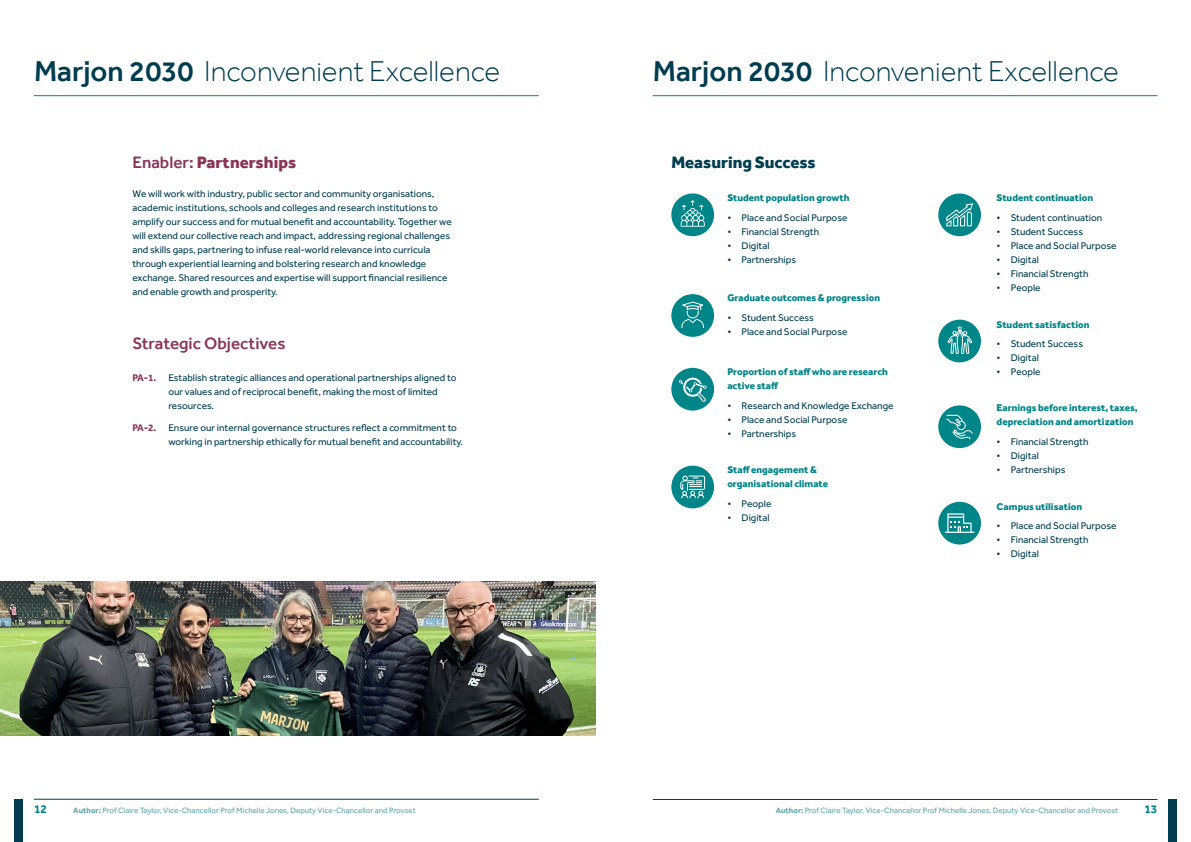
<style>
.page{position:relative;width:1191px;height:842px;background:#fff}
.page>*{position:absolute;margin:0;border:0;box-sizing:border-box;transform-origin:0 0}
.t1{font:300 29.5px "Effra";color:#003d50}
.t2{font:800 17px "Effra";color:#8b3556}
.t3{font:500 17px "Effra";color:#8b3556}
.t4{font:800 17px "Effra";color:#003d50}
.t5{font:700 12px "Effra";color:#008588}
.t6{font:10px/14px "Effra";color:#003d50}
.t7{font:800 10px/14px "Effra";color:#008588}
.t8{font:8px "Effra";color:#5ea5a9}
.s1{font-weight:500}
.s2{font-weight:700;color:#8b3556}
.s3{font-weight:700}
</style>
<div class="page">
<div style="left:671px;top:193px;width:43px;height:43px;background:#008588;border-radius:50%"></div>
<svg style="left:680px;top:200px;width:25px;height:27px"></svg>
<div style="left:938px;top:320px;width:43px;height:42px;background:#008588;border-radius:50%"></div>
<svg style="left:947px;top:326px;width:25px;height:37px"></svg>
<div style="left:938px;top:193px;width:43px;height:43px;background:#008588;border-radius:50%"></div>
<div style="left:938px;top:405px;width:43px;height:43px;background:#008588;border-radius:50%"></div>
<div style="left:938px;top:502px;width:43px;height:42px;background:#008588;border-radius:50%"></div>
<div style="left:671px;top:294px;width:43px;height:43px;background:#008588;border-radius:50%"></div>
<div style="left:671px;top:368px;width:43px;height:43px;background:#008588;border-radius:50%"></div>
<div style="left:671px;top:466px;width:43px;height:42px;background:#008588;border-radius:50%"></div>
<svg style="left:946px;top:415px;width:27px;height:24px"></svg>
<svg style="left:944px;top:513px;width:30px;height:20px"></svg>
<svg style="left:680px;top:475px;width:25px;height:24px"></svg>
<svg style="left:681px;top:301px;width:23px;height:28px"></svg>
<svg style="left:679px;top:369px;width:28px;height:33px"></svg>
<svg style="left:946px;top:203px;width:27px;height:24px"></svg>
<hr style="left:653px;top:799px;width:504px;height:1px;background:#003d50">
<div style="left:1168px;top:800px;width:8px;height:42px;background:#003d50"></div>
<div style="left:14px;top:799px;width:9px;height:43px;background:#003d50"></div>
<hr style="left:34px;top:799px;width:505px;height:1px;background:#003d50">
<hr style="left:34px;top:95px;width:505px;height:1px;background:#008588">
<hr style="left:653px;top:95px;width:504px;height:1px;background:#008588">
<img style="left:0;top:581px;width:595px;height:155px">
<p class="t1" style="left:34px;top:54px;width:468px"><span class="s1">Marjon 2030</span> Inconvenient Excellence</p>
<p class="t1" style="left:653px;top:54px;width:468px"><span class="s1">Marjon 2030</span> Inconvenient Excellence</p>
<p class="t2" style="left:132px;top:152px;width:165px"><span class="s1">Enabler:</span> Partnerships</p>
<p class="t6" style="left:132px;top:187px;width:321px">We will work with industry, public sector and community organisations, academic institutions, schools and colleges and research institutions to amplify our success and for mutual benefit and accountability. Together we will extend our collective reach and impact, addressing regional challenges and skills gaps, partnering to infuse real-world relevance into curricula through experiential learning and bolstering research and knowledge exchange. Shared resources and expertise will support financial resilience and enable growth and prosperity.</p>
<p class="t3" style="left:132px;top:333px;width:155px">Strategic Objectives</p>
<p class="t6" style="left:168px;top:370px;width:289px;text-indent:-36px"><span class="s2">PA-1.</span> Establish strategic alliances and operational partnerships aligned to our values and of reciprocal benefit, making the most of limited resources.</p>
<p class="t6" style="left:168px;top:421px;width:296px;text-indent:-36px"><span class="s2">PA-2.</span> Ensure our internal governance structures reflect a commitment to working in partnership ethically for mutual benefit and accountability.</p>
<p class="t4" style="left:671px;top:152px;width:146px">Measuring Success</p>
<p class="t7" style="left:727px;top:191px;width:124px">Student population growth</p>
<p class="t6" style="left:727px;top:211px;width:122px">• Place and Social Purpose</p>
<p class="t6" style="left:727px;top:225px;width:93px">• Financial Strength</p>
<p class="t6" style="left:727px;top:239px;width:44px">• Digital</p>
<p class="t6" style="left:727px;top:253px;width:70px">• Partnerships</p>
<p class="t7" style="left:727px;top:291px;width:154px">Graduate outcomes &amp; progression</p>
<p class="t6" style="left:727px;top:311px;width:88px">• Student Success</p>
<p class="t6" style="left:727px;top:325px;width:122px">• Place and Social Purpose</p>
<p class="t7" style="left:996px;top:191px;width:98px">Student continuation</p>
<p class="t6" style="left:996px;top:211px;width:107px">• Student continuation</p>
<p class="t6" style="left:996px;top:225px;width:88px">• Student Success</p>
<p class="t6" style="left:996px;top:239px;width:122px">• Place and Social Purpose</p>
<p class="t6" style="left:996px;top:253px;width:44px">• Digital</p>
<p class="t6" style="left:996px;top:267px;width:93px">• Financial Strength</p>
<p class="t6" style="left:996px;top:281px;width:45px">• People</p>
<p class="t7" style="left:996px;top:317px;width:94px">Student satisfaction</p>
<p class="t6" style="left:996px;top:337px;width:88px">• Student Success</p>
<p class="t6" style="left:996px;top:351px;width:44px">• Digital</p>
<p class="t7" style="left:727px;top:364px;width:162px">Proportion of staff who are research</p>
<p class="t6" style="left:996px;top:365px;width:45px">• People</p>
<p class="t7" style="left:727px;top:378px;width:53px">active staff</p>
<p class="t6" style="left:727px;top:398px;width:168px">• Research and Knowledge Exchange</p>
<p class="t6" style="left:727px;top:412px;width:122px">• Place and Social Purpose</p>
<p class="t6" style="left:727px;top:426px;width:70px">• Partnerships</p>
<p class="t7" style="left:996px;top:401px;width:143px">Earnings before interest, taxes, depreciation and amortization</p>
<p class="t6" style="left:996px;top:434px;width:93px">• Financial Strength</p>
<p class="t6" style="left:996px;top:448px;width:44px">• Digital</p>
<p class="t7" style="left:727px;top:462px;width:91px">Staff engagement &amp;</p>
<p class="t6" style="left:996px;top:462px;width:70px">• Partnerships</p>
<p class="t7" style="left:727px;top:476px;width:102px">organisational climate</p>
<p class="t6" style="left:727px;top:496px;width:45px">• People</p>
<p class="t6" style="left:727px;top:510px;width:44px">• Digital</p>
<p class="t7" style="left:996px;top:499px;width:87px">Campus utilisation</p>
<p class="t6" style="left:996px;top:519px;width:122px">• Place and Social Purpose</p>
<p class="t6" style="left:996px;top:533px;width:93px">• Financial Strength</p>
<p class="t6" style="left:996px;top:547px;width:44px">• Digital</p>
<p class="t5" style="left:34px;top:801px;width:15px">12</p>
<p class="t8" style="left:73px;top:805px;width:344px"><span class="s3">Author:</span> Prof Claire Taylor, Vice-Chancellor Prof Michelle Jones, Deputy Vice-Chancellor and Provost</p>
<p class="t8" style="left:775px;top:805px;width:344px"><span class="s3">Author:</span> Prof Claire Taylor, Vice-Chancellor Prof Michelle Jones, Deputy Vice-Chancellor and Provost</p>
<p class="t5" style="left:1144px;top:801px;width:15px">13</p>
</div>
